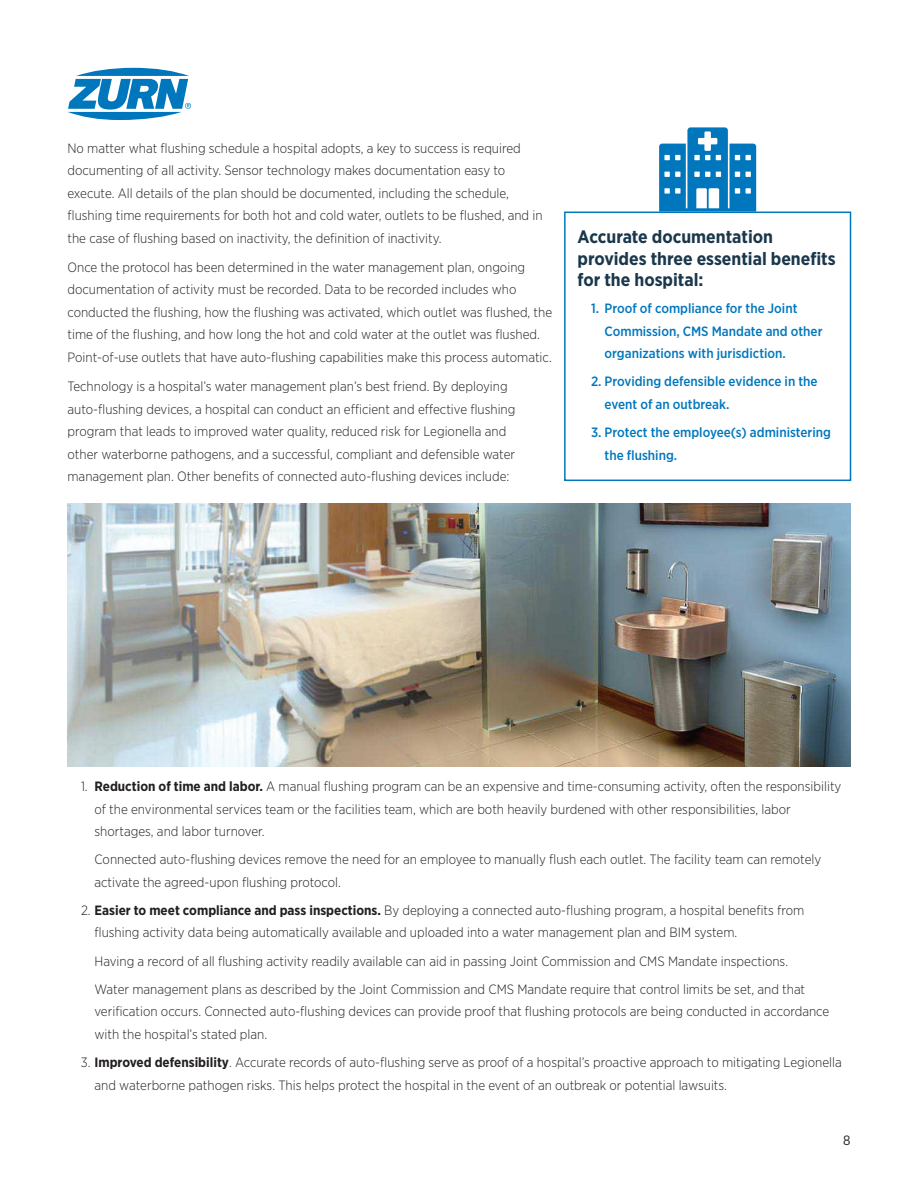
<style>
.page{position:relative;width:918px;height:1188px;background:#fff}
.page>*{position:absolute;margin:0;border:0;box-sizing:border-box;transform-origin:0 0}
.t1{font:700 18px/21.6px "Gotham Narrow";color:#1a374b}
.t2{font:300 13.5px/22.5px "Gotham Narrow";color:#231f20}
.t3{font:500 13.5px/22.5px "Gotham Narrow";color:#0077bd}
.t4{font:13.5px "Gotham Narrow";color:#231f20}
.s1{font-weight:700}
</style>
<div class="page">
<svg style="left:68px;top:68px;width:123px;height:52px"></svg>
<img style="left:68px;top:504px;width:782px;height:263px">
<div style="left:564px;top:212px;width:287px;height:269px;border:2px solid #0077bd"></div>
<svg style="left:659px;top:127px;width:97px;height:85px"></svg>
<p class="t2" style="left:67px;top:136px;width:477px">No matter what flushing schedule a hospital adopts, a key to success is required documenting of all activity. Sensor technology makes documentation easy to execute. All details of the plan should be documented, including the schedule, flushing time requirements for both hot and cold water, outlets to be flushed, and in the case of flushing based on inactivity, the definition of inactivity.</p>
<p class="t2" style="left:67px;top:256px;width:486px">Once the protocol has been determined in the water management plan, ongoing documentation of activity must be recorded. Data to be recorded includes who conducted the flushing, how the flushing was activated, which outlet was flushed, the time of the flushing, and how long the hot and cold water at the outlet was flushed.<br>Point-of-use outlets that have auto-flushing capabilities make this process automatic.</p>
<p class="t2" style="left:67px;top:375px;width:449px">Technology is a hospital’s water management plan’s best friend. By deploying auto-flushing devices, a hospital can conduct an efficient and effective flushing program that leads to improved water quality, reduced risk for Legionella and other waterborne pathogens, and a successful, compliant and defensible water management plan. Other benefits of connected auto-flushing devices include:</p>
<h1 class="t1" style="left:578px;top:226px;width:260px">Accurate documentation provides three essential benefits for the hospital:</h1>
<p class="t3" style="left:605px;top:297px;width:220px;text-indent:-14px">1. Proof of compliance for the Joint<br>Commission, CMS Mandate and other organizations with jurisdiction.</p>
<p class="t3" style="left:605px;top:370px;width:215px;text-indent:-14px">2. Providing defensible evidence in the event of an outbreak.</p>
<p class="t3" style="left:605px;top:421px;width:228px;text-indent:-14px">3. Protect the employee(s) administering the flushing.</p>
<p class="t2" style="left:94px;top:775px;width:748px;text-indent:-14px">1. <span class="s1">Reduction of time and labor.</span> A manual flushing program can be an expensive and time-consuming activity, often the responsibility of the environmental services team or the facilities team, which are both heavily burdened with other responsibilities, labor shortages, and labor turnover.</p>
<p class="t2" style="left:94px;top:848px;width:728px">Connected auto-flushing devices remove the need for an employee to manually flush each outlet. The facility team can remotely activate the agreed-upon flushing protocol.</p>
<p class="t2" style="left:94px;top:899px;width:711px;text-indent:-14px">2. <span class="s1">Easier to meet compliance and pass inspections.</span> By deploying a connected auto-flushing program, a hospital benefits from flushing activity data being automatically available and uploaded into a water management plan and BIM system.</p>
<p class="t2" style="left:94px;top:946px;width:712px;line-height:28.2px">Having a record of all flushing activity readily available can aid in passing Joint Commission and CMS Mandate inspections.<br>Water management plans as described by the Joint Commission and CMS Mandate require that control limits be set, and that</p>
<p class="t2" style="left:94px;top:1000px;width:736px">verification occurs. Connected auto-flushing devices can provide proof that flushing protocols are being conducted in accordance with the hospital’s stated plan.</p>
<p class="t2" style="left:94px;top:1051px;width:749px;text-indent:-14px">3. <span class="s1">Improved defensibility</span>. Accurate records of auto-flushing serve as proof of a hospital’s proactive approach to mitigating Legionella and waterborne pathogen risks. This helps protect the hospital in the event of an outbreak or potential lawsuits.</p>
<p class="t4" style="left:843px;top:1132px;width:9px">8</p>
</div>
